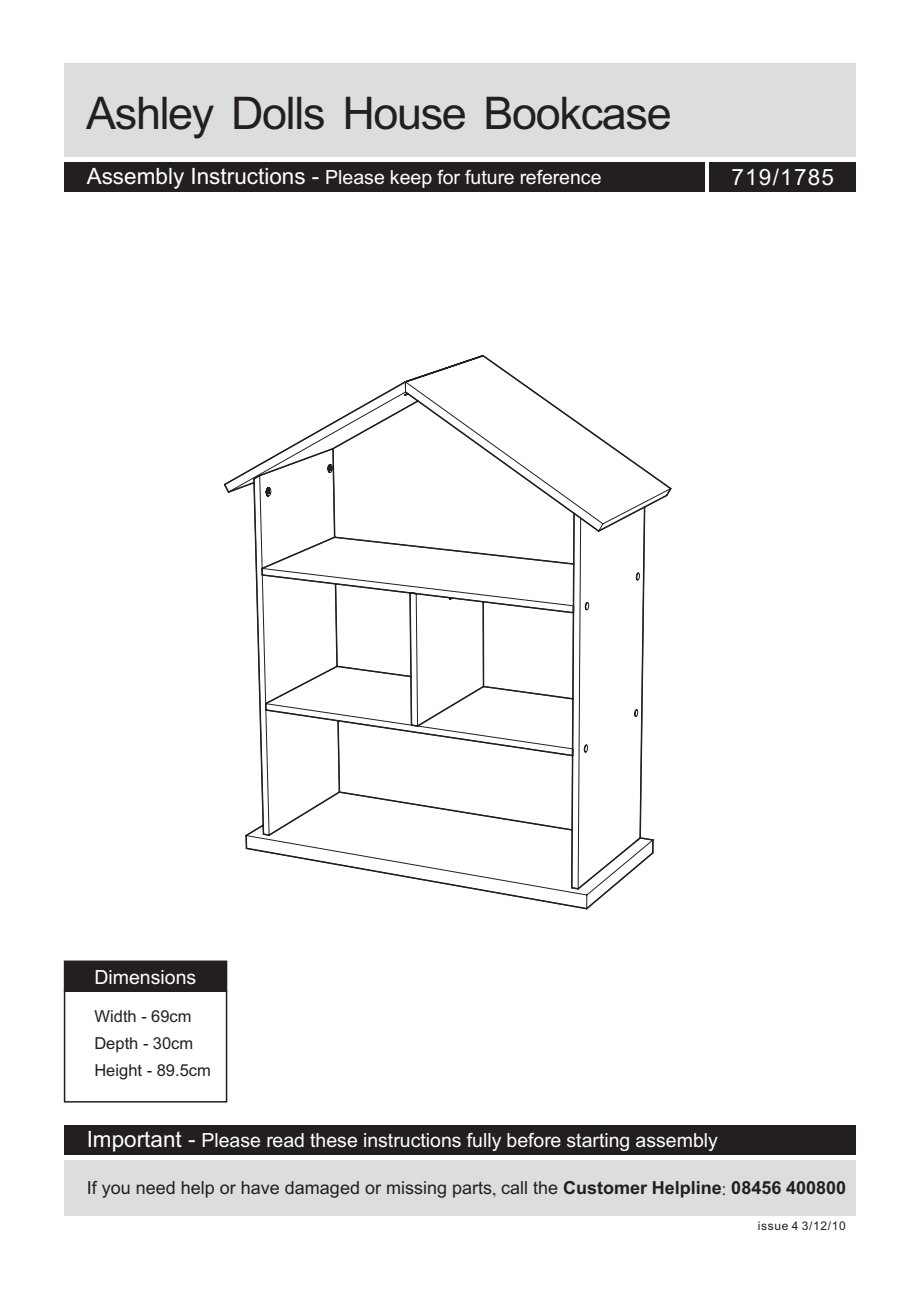
<style>
.page{position:relative;width:920px;height:1289px;background:#fff}
.page>*{position:absolute;margin:0;border:0;box-sizing:border-box;transform-origin:0 0}
.t1{font:45px "Arial";letter-spacing:-.03em;color:#231f20}
.t2{font:22.5px "Arial";letter-spacing:.055em;color:#fff}
.t3{font:19.5px "Arial";color:#fff}
.t4{font:18px "Arial";color:#231f20}
.t5{font:16.5px/27.2px "Arial";color:#231f20}
.t6{font:12px "Arial";letter-spacing:.055em;color:#231f20}
.s1{font-size:22.5px}
.s2{font-family:"P Ming Li U"}
.s3{font-weight:700}
</style>
<div class="page">
<div style="left:65px;top:1125px;width:790px;height:30px;background:#231f20"></div>
<div style="left:65px;top:1160px;width:790px;height:55px;background:#dcdddf"></div>
<div style="left:63px;top:960px;width:165px;height:32px;background:#231f20"></div>
<div style="left:708px;top:162px;width:147px;height:30px;background:#231f20"></div>
<div style="left:65px;top:162px;width:640px;height:30px;background:#231f20"></div>
<div style="left:65px;top:63px;width:790px;height:94px;background:#dcdddf"></div>
<div style="left:64px;top:990px;width:163px;height:112px;border:2px solid #231f20"></div>
<svg style="left:223px;top:355px;width:449px;height:555px"></svg>
<h1 class="t1" style="left:86px;top:96px;width:587px">Ashley Dolls House Bookcase</h1>
<p class="t3" style="left:87px;top:170px;width:516px"><span class="s1">Assembly Instructions -</span> Please keep for future reference</p>
<p class="t2" style="left:731px;top:168px;width:104px">719/1785</p>
<p class="t3" style="left:94px;top:969px;width:103px">Dimensions</p>
<p class="t5" style="left:94px;top:1003px;width:118px">Width - 69cm<br>Depth - 30cm<br>Height - 89.5cm</p>
<p class="t3" style="left:87px;top:1132px;width:632px"><span class="s1">Important -</span> Please read these instructions fully before starting assembly</p>
<p class="t4" style="left:87px;top:1180px;width:761px">If you need help or have damaged or missing parts<span class="s2">,</span> call the <span class="s3">Customer Helpline</span><span class="s2">:</span> <span class="s3">08456 400800</span></p>
<p class="t6" style="left:757px;top:1221px;width:90px">issue 4 3/12/10</p>
</div>
